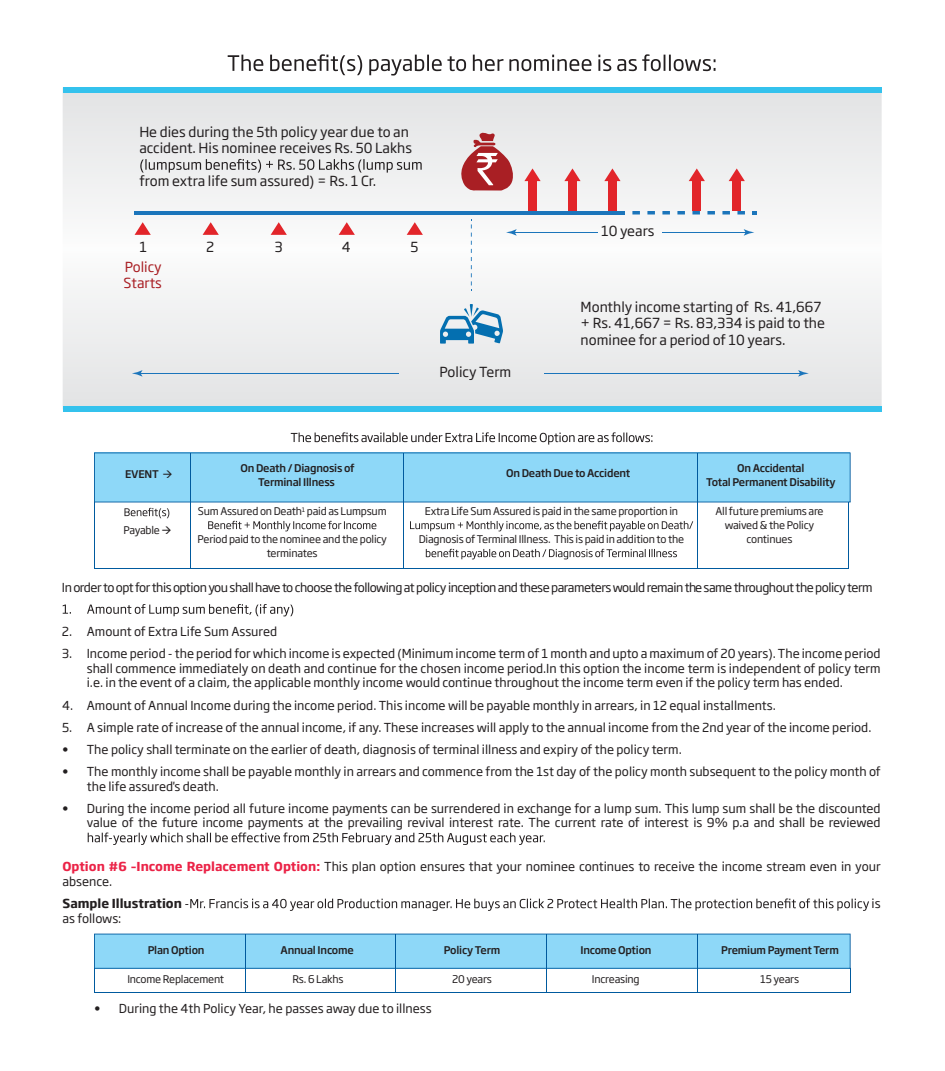
<style>
.page{position:relative;width:945px;height:1071px;background:#fff}
.page>*{position:absolute;margin:0;border:0;box-sizing:border-box;transform-origin:0 0}
.t1{font:13.65px/16.4px "Soho Gothic Pro";color:#231f20}
.t2{font:13.65px/16.4px "Soho Gothic Pro";color:#a91f24}
.t3{font:12.25px/14.7px "Soho Gothic Pro";color:#231f20}
.t4{font:12.25px "Soho Gothic Pro";letter-spacing:-.04em;color:#231f20}
.t5{font:700 12.25px "Soho Gothic Pro";color:#231f20}
.t6{font:10.5px/14px "Soho Gothic Pro";letter-spacing:-.02em;color:#231f20;text-align:center}
.t7{font:500 10.5px/14px "Soho Gothic Pro";letter-spacing:-.02em;color:#231f20;text-align:center}
.s1{font-weight:700;color:#eb2347}
</style>
<div class="page">
<svg style="left:63px;top:604px;width:230px;height:12px"></svg>
<svg style="left:88px;top:833px;width:457px;height:12px"></svg>
<svg style="left:228px;top:54px;width:488px;height:22px"></svg>
<svg style="left:291px;top:432px;width:361px;height:13px"></svg>
<div style="left:94px;top:452px;width:757px;height:50px;background:#8ed8f8"></div>
<svg style="left:208px;top:521px;width:168px;height:10px"></svg>
<svg style="left:410px;top:521px;width:283px;height:10px"></svg>
<svg style="left:426px;top:549px;width:251px;height:10px"></svg>
<hr style="left:190px;top:502px;width:1px;height:66px;background:#005a9e">
<hr style="left:403px;top:502px;width:1px;height:66px;background:#005a9e">
<hr style="left:848px;top:502px;width:1px;height:66px;background:#005a9e">
<hr style="left:94px;top:502px;width:1px;height:66px;background:#005a9e">
<hr style="left:94px;top:568px;width:755px;height:1px;background:#005a9e">
<hr style="left:697px;top:502px;width:1px;height:66px;background:#005a9e">
<hr style="left:190px;top:453px;width:1px;height:49px;background:#005a9e">
<hr style="left:403px;top:453px;width:1px;height:49px;background:#005a9e">
<hr style="left:697px;top:453px;width:1px;height:49px;background:#005a9e">
<svg style="left:124px;top:508px;width:45px;height:10px"></svg>
<svg style="left:185px;top:898px;width:684px;height:13px"></svg>
<svg style="left:94px;top:934px;width:757px;height:59px"></svg>
<hr style="left:245px;top:934px;width:1px;height:35px;background:#005a9e">
<hr style="left:396px;top:934px;width:1px;height:35px;background:#005a9e">
<hr style="left:546px;top:934px;width:1px;height:35px;background:#005a9e">
<hr style="left:697px;top:934px;width:1px;height:35px;background:#005a9e">
<svg style="left:63px;top:93px;width:819px;height:313px"></svg>
<div style="left:63px;top:406px;width:819px;height:5px;background:#34c2ed"></div>
<div style="left:63px;top:87px;width:819px;height:6px;background:#34c2ed"></div>
<svg style="left:457px;top:131px;width:58px;height:61px;background:#cc888b"></svg>
<svg style="left:632px;top:211px;width:8px;height:4px"></svg>
<svg style="left:647px;top:211px;width:8px;height:4px"></svg>
<svg style="left:662px;top:211px;width:8px;height:4px"></svg>
<svg style="left:677px;top:211px;width:8px;height:4px"></svg>
<svg style="left:692px;top:211px;width:8px;height:4px"></svg>
<svg style="left:707px;top:211px;width:8px;height:4px"></svg>
<svg style="left:722px;top:211px;width:8px;height:4px"></svg>
<svg style="left:737px;top:211px;width:8px;height:4px"></svg>
<svg style="left:752px;top:211px;width:5px;height:4px"></svg>
<hr style="left:135px;top:211px;width:490px;height:4px;background:#1b75bb">
<svg style="left:471px;top:219px;width:1px;height:72px"></svg>
<svg style="left:440px;top:304px;width:63px;height:40px"></svg>
<svg style="left:135px;top:222px;width:16px;height:13px"></svg>
<svg style="left:203px;top:222px;width:16px;height:13px"></svg>
<svg style="left:271px;top:222px;width:16px;height:13px"></svg>
<svg style="left:339px;top:222px;width:16px;height:13px"></svg>
<svg style="left:407px;top:222px;width:16px;height:13px"></svg>
<svg style="left:524px;top:168px;width:17px;height:13px"></svg>
<div style="left:528px;top:179px;width:9px;height:32px;background:#e2252a"></div>
<svg style="left:564px;top:168px;width:17px;height:13px"></svg>
<div style="left:568px;top:179px;width:9px;height:32px;background:#e2252a"></div>
<svg style="left:604px;top:168px;width:17px;height:13px"></svg>
<div style="left:608px;top:179px;width:9px;height:32px;background:#e2252a"></div>
<svg style="left:689px;top:168px;width:16px;height:13px"></svg>
<div style="left:692px;top:179px;width:9px;height:32px;background:#e2252a"></div>
<svg style="left:729px;top:168px;width:16px;height:13px"></svg>
<div style="left:732px;top:179px;width:9px;height:32px;background:#e2252a"></div>
<hr style="left:544px;top:373px;width:258px;height:1px;background:#1b75bb">
<svg style="left:798px;top:370px;width:11px;height:7px"></svg>
<hr style="left:662px;top:232px;width:85px;height:1px;background:#1b75bb">
<svg style="left:744px;top:229px;width:10px;height:7px"></svg>
<hr style="left:513px;top:232px;width:85px;height:1px;background:#1b75bb">
<svg style="left:506px;top:229px;width:11px;height:7px"></svg>
<hr style="left:139px;top:373px;width:260px;height:1px;background:#1b75bb">
<svg style="left:132px;top:370px;width:11px;height:7px"></svg>
<svg style="left:140px;top:159px;width:282px;height:14px;background:#c4c4c5"></svg>
<p class="t1" style="left:139px;top:123px;width:274px">He dies during the 5th policy year due to an accident. His nominee receives Rs. 50 Lakhs</p>
<p class="t1" style="left:139px;top:172px;width:239px">from extra life sum assured) = Rs. 1 Cr.</p>
<p class="t1" style="left:139px;top:238px;width:9px">1</p>
<p class="t1" style="left:206px;top:238px;width:10px">2</p>
<p class="t1" style="left:274px;top:238px;width:10px">3</p>
<p class="t1" style="left:342px;top:238px;width:10px">4</p>
<p class="t1" style="left:411px;top:238px;width:10px">5</p>
<p class="t2" style="left:124px;top:258px;width:40px">Policy<br>Starts</p>
<p class="t1" style="left:440px;top:363px;width:73px">Policy Term</p>
<p class="t1" style="left:601px;top:222px;width:55px">10 years</p>
<p class="t1" style="left:581px;top:298px;width:246px">Monthly income starting of Rs. 41,667 + Rs. 41,667 = Rs. 83,334 is paid to the nominee for a period of 10 years.</p>
<p class="t7" style="left:125px;top:466px;width:49px">EVENT →</p>
<p class="t6" style="left:124px;top:522px;width:50px">Payable →</p>
<p class="t7" style="left:240px;top:461px;width:116px">On Death / Diagnosis of<br>Terminal Illness</p>
<p class="t7" style="left:506px;top:466px;width:126px">On Death Due to Accident</p>
<p class="t7" style="left:706px;top:460px;width:131px">On Accidental<br>Total Permanent Disability</p>
<p class="t6" style="left:198px;top:504px;width:190px">Sum Assured on Death<sup>1</sup> paid as Lumpsum</p>
<p class="t6" style="left:198px;top:532px;width:191px">Period paid to the nominee and the policy terminates</p>
<p class="t6" style="left:425px;top:504px;width:255px">Extra Life Sum Assured is paid in the same proportion in</p>
<p class="t6" style="left:419px;top:532px;width:267px">Diagnosis of Terminal Illness. This is paid in addition to the</p>
<p class="t6" style="left:715px;top:504px;width:110px">All future premiums are waived &amp; the Policy continues</p>
<p class="t4" style="left:62px;top:578px;width:812px">Inorder to opt for this option youshall haveto choose the followingat policyinceptionandthese parameterswouldremain the samethroughout the policy term</p>
<p class="t3" style="left:62px;top:623px;width:217px">2. Amount of Extra Life Sum Assured</p>
<p class="t3" style="left:87px;top:645px;width:795px;text-align:justify;text-indent:-25px">3. Income period - the period for which income is expected (Minimum income term of 1 month and upto a maximum of 20 years). The income period shall commence immediately on death and continue for the chosen income period.In this option the income term is independent of policy term i.e. in the event of a claim, the applicable monthly income would continue throughout the income term even if the policy term has ended.</p>
<p class="t3" style="left:62px;top:697px;width:715px">4. Amount of Annual Income during the income period. This income will be payable monthly in arrears, in 12 equal installments.</p>
<p class="t3" style="left:62px;top:719px;width:811px">5. A simple rate of increase of the annual income, if any. These increases will apply to the annual income from the 2nd year of the income period.</p>
<p class="t3" style="left:62px;top:741px;width:621px">• The policy shall terminate on the earlier of death, diagnosis of terminal illness and expiry of the policy term.</p>
<p class="t3" style="left:87px;top:763px;width:795px;text-indent:-25px">• The monthly income shall be payable monthly in arrears and commence from the 1st day of the policy month subsequent to the policy month of the life assured's death.</p>
<p class="t3" style="left:62px;top:800px;width:820px;text-align:right">• During the income period all future income payments can be surrendered in exchange for a lump sum. This lump sum shall be the discounted value of the future income payments at the prevailing revival interest rate. The current rate of interest is 9% p.a and shall be reviewed</p>
<p class="t3" style="left:62px;top:859px;width:820px"><span class="s1">Option #6 –Income Replacement Option:</span> This plan option ensures that your nominee continues to receive the income stream even in your absence.</p>
<p class="t5" style="left:62px;top:894px;width:121px">Sample Illustration</p>
<p class="t3" style="left:872px;top:896px;width:11px">is</p>
<p class="t3" style="left:62px;top:910px;width:60px">as follows:</p>
<p class="t7" style="left:148px;top:943px;width:58px">Plan Option</p>
<p class="t6" style="left:127px;top:971px;width:98px">Income Replacement</p>
<p class="t6" style="left:292px;top:971px;width:53px">Rs. 6 Lakhs</p>
<p class="t6" style="left:452px;top:971px;width:41px">20 years</p>
<p class="t6" style="left:592px;top:971px;width:49px">Increasing</p>
<p class="t6" style="left:760px;top:971px;width:40px">15 years</p>
<p class="t7" style="left:281px;top:943px;width:75px">Annual Income</p>
<p class="t7" style="left:444px;top:943px;width:58px">Policy Term</p>
<p class="t7" style="left:580px;top:943px;width:73px">Income Option</p>
<p class="t7" style="left:721px;top:943px;width:119px">Premium Payment Term</p>
<p class="t3" style="left:94px;top:1000px;width:339px">• During the 4th Policy Year, he passes away due to illness</p>
</div>
